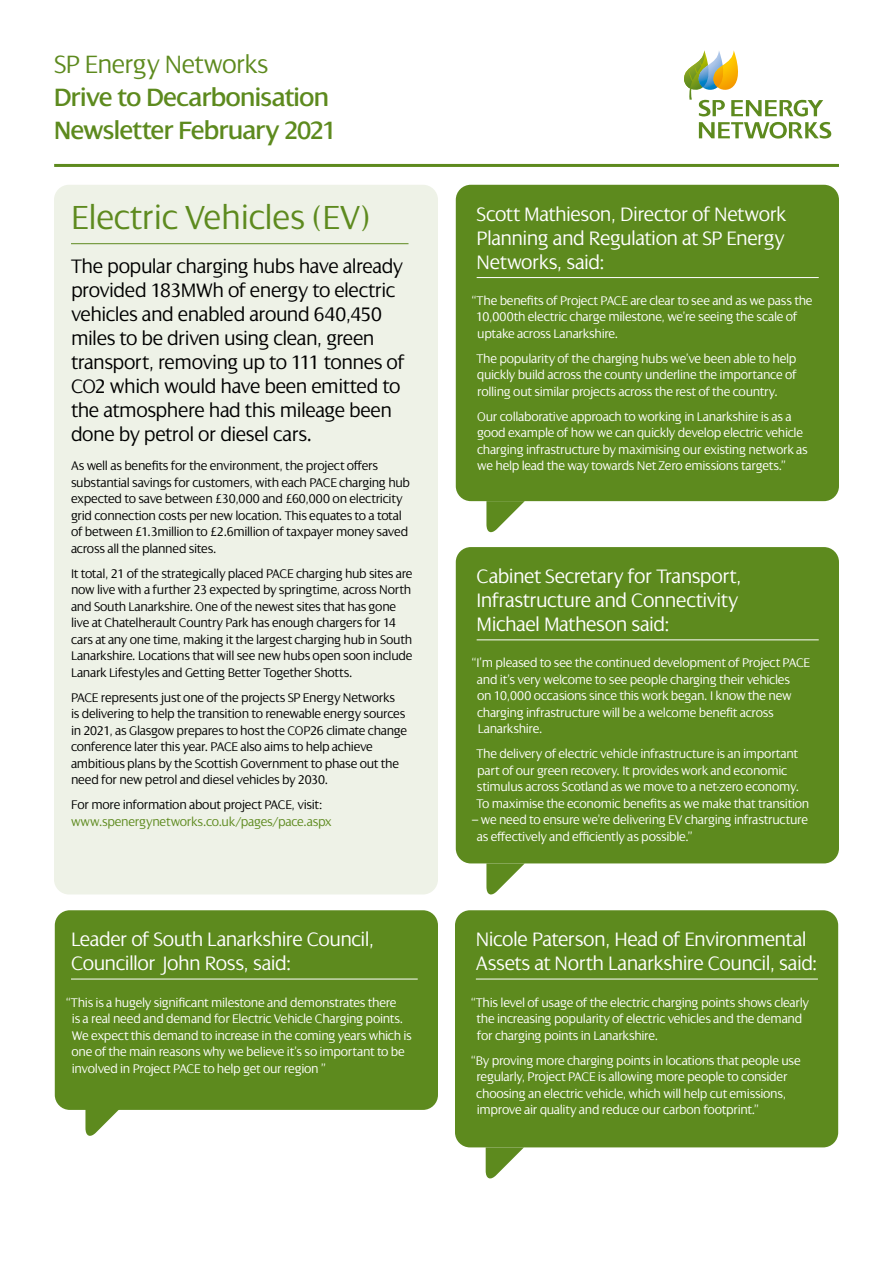
<style>
.page{position:relative;width:893px;height:1263px;background:#fff}
.page>*{position:absolute;margin:0;border:0;box-sizing:border-box;transform-origin:0 0}
.t1{font:300 36px "Dialog LT Pro";letter-spacing:-.01em;color:#5d8a1e}
.t2{font:27px/33px "Dialog LT Pro";letter-spacing:-.02em;color:#5d8a1e}
.t3{font:300 27px "Dialog LT Pro";letter-spacing:-.025em;color:#5d8a1e}
.t4{font:300 21px/24px "Dialog LT Pro";letter-spacing:-.025em;color:#fff}
.t5{font:300 21px/24px "Dialog LT Pro";letter-spacing:-.025em;color:#000}
.t6{font:300 13.5px/16.5px "Dialog LT Pro";letter-spacing:-.025em;color:#fff}
.t7{font:300 13.5px/16.5px "Dialog LT Pro";letter-spacing:-.025em;color:#000}
.t8{font:300 13.5px "Dialog LT Pro";letter-spacing:-.02em;color:#5d8a1e}
</style>
<div class="page">
<svg style="left:699px;top:122px;width:132px;height:17px"></svg>
<svg style="left:684px;top:50px;width:139px;height:66px"></svg>
<hr style="left:54px;top:164px;width:785px;height:3px;background:#5d8a1e">
<div style="left:54px;top:185px;width:384px;height:709px;background:#eef2e7;border-radius:15px"></div>
<hr style="left:71px;top:243px;width:337px;height:1px;background:#5d8a1e">
<div style="left:456px;top:185px;width:383px;height:316px;background:#5d8a1e;border-radius:15px"></div>
<div style="left:456px;top:547px;width:383px;height:316px;background:#5d8a1e;border-radius:15px"></div>
<div style="left:55px;top:910px;width:383px;height:200px;background:#5d8a1e;border-radius:15px"></div>
<div style="left:455px;top:910px;width:383px;height:237px;background:#5d8a1e;border-radius:15px"></div>
<hr style="left:477px;top:277px;width:342px;height:1px;background:#fff">
<hr style="left:477px;top:639px;width:342px;height:1px;background:#fff">
<hr style="left:71px;top:979px;width:347px;height:1px;background:#fff">
<hr style="left:476px;top:979px;width:342px;height:1px;background:#fff">
<svg style="left:486px;top:501px;width:39px;height:32px"></svg>
<svg style="left:486px;top:863px;width:39px;height:32px"></svg>
<svg style="left:85px;top:1109px;width:39px;height:27px"></svg>
<svg style="left:486px;top:1147px;width:38px;height:32px"></svg>
<h2 class="t3" style="left:54px;top:49px;width:216px">SP Energy Networks</h2>
<h2 class="t2" style="left:54px;top:81px;width:284px">Drive to Decarbonisation<br>Newsletter February 2021</h2>
<h1 class="t1" style="left:71px;top:198px;width:301px">Electric Vehicles (EV)</h1>
<p class="t5" style="left:71px;top:254px;width:335px">The popular charging hubs have already provided 183MWh of energy to electric vehicles and enabled around 640,450 miles to be driven using clean, green transport, removing up to 111 tonnes of CO2 which would have been emitted to the atmosphere had this mileage been done by petrol or diesel cars.</p>
<p class="t7" style="left:71px;top:458px;width:340px">As well as benefits for the environment, the project offers substantial savings for customers, with each PACE charging hub expected to save between £30,000 and £60,000 on electricity grid connection costs per new location. This equates to a total of between £1.3million to £2.6million of taxpayer money saved across all the planned sites.</p>
<p class="t7" style="left:71px;top:565px;width:343px">It total, 21 of the strategically placed PACE charging hub sites are now live with a further 23 expected by springtime, across North and South Lanarkshire. One of the newest sites that has gone live at Chatelherault Country Park has enough chargers for 14 cars at any one time, making it the largest charging hub in South Lanarkshire. Locations that will see new hubs open soon include Lanark Lifestyles and Getting Better Together Shotts.</p>
<p class="t7" style="left:71px;top:689px;width:338px">PACE represents just one of the projects SP Energy Networks<br>is delivering to help the transition to renewable energy sources in 2021, as Glasgow prepares to host the COP26 climate change conference later this year. PACE also aims to help achieve ambitious plans by the Scottish Government to phase out the need for new petrol and diesel vehicles by 2030.</p>
<p class="t7" style="left:71px;top:797px;width:253px">For more information about project PACE, visit:</p>
<p class="t8" style="left:71px;top:814px;width:262px">www.spenergynetworks.co.uk/pages/pace.aspx</p>
<h3 class="t4" style="left:477px;top:202px;width:311px;text-align:justify">Scott Mathieson, Director of Network Planning and Regulation at SP Energy Networks, said:</h3>
<p class="t6" style="left:476px;top:292px;width:338px;text-indent:-4px">“The benefits of Project PACE are clear to see and as we pass the<br>10,000th electric charge milestone, we’re seeing the scale of uptake across Lanarkshire.</p>
<p class="t6" style="left:476px;top:350px;width:322px;text-align:justify">The popularity of the charging hubs we’ve been able to help quickly build across the county underline the importance of rolling out similar projects across the rest of the country.</p>
<p class="t6" style="left:477px;top:408px;width:332px">Our collaborative approach to working in Lanarkshire is as a good example of how we can quickly develop electric vehicle charging infrastructure by maximising our existing network as we help lead the way towards Net Zero emissions targets.”</p>
<h3 class="t4" style="left:477px;top:564px;width:266px">Cabinet Secretary for Transport,<br>Infrastructure and Connectivity<br>Michael Matheson said:</h3>
<p class="t6" style="left:477px;top:655px;width:335px;text-indent:-5px">“I’m pleased to see the continued development of Project PACE and it’s very welcome to see people charging their vehicles<br>on 10,000 occasions since this work began. I know the new charging infrastructure will be a welcome benefit across Lanarkshire.</p>
<p class="t6" style="left:476px;top:745px;width:335px">The delivery of electric vehicle infrastructure is an important part of our green recovery. It provides work and economic stimulus across Scotland as we move to a net-zero economy.<br>To maximise the economic benefits as we make that transition</p>
<p class="t6" style="left:477px;top:811px;width:333px;text-indent:-5px">– we need to ensure we’re delivering EV charging infrastructure as effectively and efficiently as possible.”</p>
<h3 class="t4" style="left:71px;top:927px;width:305px">Leader of South Lanarkshire Council,<br>Councillor John Ross, said:</h3>
<h3 class="t4" style="left:476px;top:927px;width:343px">Nicole Paterson, Head of Environmental<br>Assets at North Lanarkshire Council, said:</h3>
<p class="t6" style="left:71px;top:994px;width:342px;text-indent:-5px">“This is a hugely significant milestone and demonstrates there<br>is a real need and demand for Electric Vehicle Charging points.<br>We expect this demand to increase in the coming years which is one of the main reasons why we believe it’s so important to be involved in Project PACE to help get our region ”</p>
<p class="t6" style="left:476px;top:994px;width:334px;text-indent:-5px">“This level of usage of the electric charging points shows clearly the increasing popularity of electric vehicles and the demand for charging points in Lanarkshire.</p>
<p class="t6" style="left:476px;top:1052px;width:326px;text-indent:-5px">“By proving more charging points in locations that people use regularly, Project PACE is allowing more people to consider choosing an electric vehicle, which will help cut emissions, improve air quality and reduce our carbon footprint.”</p>
</div>
